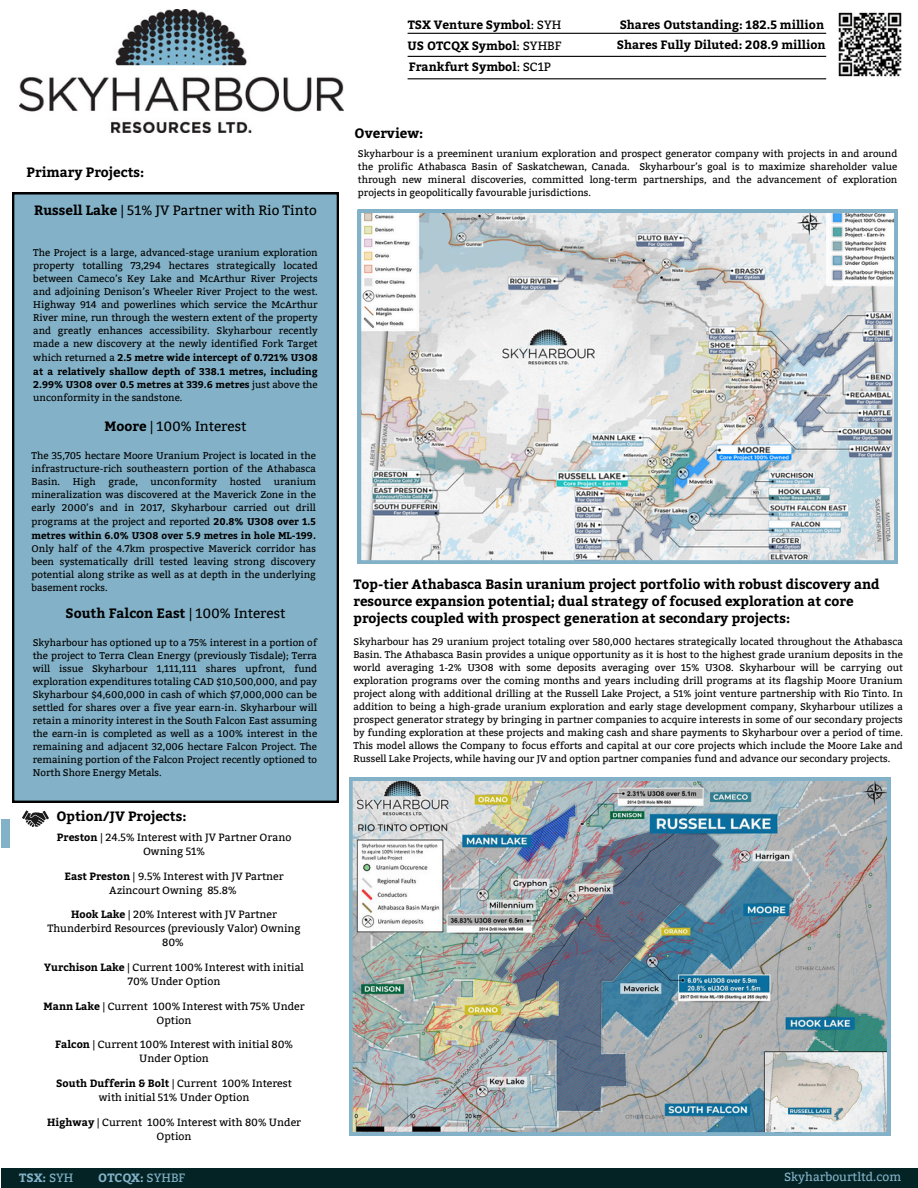
<style>
.page{position:relative;width:918px;height:1188px;background:#fff}
.page>*{position:absolute;margin:0;border:0;box-sizing:border-box;transform-origin:0 0}
.t1{font:700 13.5px/16.8px "Bitter";color:#000}
.t2{font:13.5px "Bitter";color:#000}
.t3{font:700 12px "Bitter";color:#000}
.t4{font:700 12px "Bitter";color:#83b2c8}
.t5{font:12px "Bitter";color:#83b2c8}
.t6{font:10.5px/14px "Bitter";color:#000;text-align:center}
.t7{font:9.75px/13px "Bitter";color:#000;text-align:justify}
.s1{font-weight:700}
.s2{font-weight:400}
</style>
<div class="page">
<img style="left:19px;top:10px;width:324px;height:122px">
<div style="left:12px;top:192px;width:327px;height:611px;background:#83b2c8"></div>
<svg style="left:358px;top:210px;width:539px;height:354px"></svg>
<div style="left:1px;top:1168px;width:917px;height:20px;background:#042324"></div>
<hr style="left:408px;top:33px;width:418px;height:1px;background:#000">
<hr style="left:408px;top:56px;width:418px;height:1px;background:#000">
<hr style="left:408px;top:78px;width:418px;height:1px;background:#000">
<div style="left:1px;top:819px;width:8px;height:28px;background:#83b2c8"></div>
<img style="left:838px;top:12px;width:64px;height:65px">
<svg style="left:22px;top:810px;width:27px;height:17px"></svg>
<img style="left:349px;top:778px;width:541px;height:357px">
<h5 class="t1" style="left:27px;top:163px;width:119px">Primary Projects:</h5>
<p class="t2" style="left:34px;top:202px;width:284px"><span class="s1">Russell Lake</span> | 51% JV Partner with Rio Tinto</p>
<p class="t7" style="left:33px;top:246px;width:286px">The Project is a large, advanced-stage uranium exploration property totalling 73,294 hectares strategically located between Cameco’s Key Lake and McArthur River Projects and adjoining Denison’s Wheeler River Project to the west.<br>Highway 914 and powerlines which service the McArthur River mine, run through the western extent of the property and greatly enhances accessibility. Skyharbour recently made a new discovery at the newly identified Fork Target which returned a <span class="s1">2.5 metre wide intercept of 0.721% U3O8 at a relatively shallow depth of 338.1 metres, including 2.99% U3O8 over 0.5 metres at 339.6 metres</span> just above the unconformity in the sandstone.</p>
<p class="t2" style="left:105px;top:419px;width:143px"><span class="s1">Moore</span> | 100% Interest</p>
<p class="t7" style="left:32px;top:450px;width:286px">The 35,705 hectare Moore Uranium Project is located in the infrastructure-rich southeastern portion of the Athabasca Basin.</p>
<p class="t7" style="left:73px;top:476px;width:25px">High</p>
<p class="t7" style="left:108px;top:476px;width:31px">grade,</p>
<p class="t7" style="left:151px;top:476px;width:68px">unconformity</p>
<p class="t7" style="left:230px;top:476px;width:33px">hosted</p>
<p class="t7" style="left:32px;top:475px;width:286px;text-indent:242px">uranium mineralization was discovered at the Maverick Zone in the early 2000’s and in 2017, Skyharbour carried out drill programs at the project and reported <span class="s1">20.8% U3O8 over 1.5 metres within 6.0% U3O8 over 5.9 metres in hole ML-199.<br></span>Only half of the 4.7km prospective Maverick corridor has been systematically drill tested leaving strong discovery potential along strike as well as at depth in the underlying basement rocks.</p>
<p class="t1" style="left:66px;top:604px;width:221px">South Falcon East <span class="s2">| 100% Interest</span></p>
<p class="t7" style="left:33px;top:636px;width:286px">Skyharbour has optioned up to a 75% interest in a portion of the project to Terra Clean Energy (previously Tisdale); Terra will issue Skyharbour 1,111,111 shares upfront, fund exploration expenditures totaling CAD $10,500,000, and pay Skyharbour $4,600,000 in cash of which $7,000,000 can be settled for shares over a five year earn-in. Skyharbour will retain a minority interest in the South Falcon East assuming the earn-in is completed as well as a 100% interest in the remaining and adjacent 32,006 hectare Falcon Project. The remaining portion of the Falcon Project recently optioned to North Shore Energy Metals.</p>
<h4 class="t1" style="left:56px;top:807px;width:132px">Option/JV Projects:</h4>
<p class="t6" style="left:57px;top:830px;width:236px"><span class="s1">Preston</span> | 24.5% Interest with JV Partner Orano<br>Owning 51%</p>
<h1 class="t6" style="left:65px;top:869px;width:221px"><span class="s1">East Preston</span> | 9.5% Interest with JV Partner<br>Azincourt Owning 85.8%</h1>
<p class="t6" style="left:48px;top:908px;width:255px"><span class="s1">Hook Lake</span> | 20% Interest with JV Partner<br>Thunderbird Resources (previously Valor) Owning<br>80%</p>
<h1 class="t6" style="left:44px;top:961px;width:261px"><span class="s1">Yurchison Lake</span> | Current 100% Interest with initial<br>70% Under Option</h1>
<h5 class="t6" style="left:44px;top:999px;width:263px"><span class="s1">Mann Lake</span> | Current 100% Interest with 75% Under<br>Option</h5>
<p class="t6" style="left:55px;top:1038px;width:239px"><span class="s1">Falcon</span> | Current 100% Interest with initial 80%<br>Under Option</p>
<p class="t6" style="left:56px;top:1077px;width:237px"><span class="s1">South Dufferin &amp; Bolt</span> | Current 100% Interest with initial 51% Under Option</p>
<h3 class="t6" style="left:47px;top:1115px;width:256px"><span class="s1">Highway</span> | Current 100% Interest with 80% Under<br>Option</h3>
<h2 class="t3" style="left:408px;top:16px;width:155px">TSX Venture Symbol<span class="s2">: SYH</span></h2>
<p class="t3" style="left:409px;top:58px;width:144px">Frankfurt Symbol<span class="s2">: SC1P</span></p>
<p class="t3" style="left:408px;top:37px;width:156px">US OTCQX Symbol<span class="s2">: SYHBF</span></p>
<h4 class="t3" style="left:620px;top:16px;width:206px">Shares Outstanding: 182.5 million</h4>
<h5 class="t3" style="left:617px;top:36px;width:210px">Shares Fully Diluted: 208.9 million</h5>
<h2 class="t1" style="left:355px;top:124px;width:70px">Overview:</h2>
<p class="t7" style="left:358px;top:147px;width:541px">Skyharbour is a preeminent uranium exploration and prospect generator company with projects in and around the prolific Athabasca Basin of Saskatchewan, Canada. Skyharbour’s goal is to maximize shareholder value through new mineral discoveries, committed long-term partnerships, and the advancement of exploration projects in geopolitically favourable jurisdictions.</p>
<p class="t1" style="left:354px;top:576px;width:528px">Top-tier Athabasca Basin uranium project portfolio with robust discovery and resource expansion potential; dual strategy of focused exploration at core projects coupled with prospect generation at secondary projects:</p>
<h1 class="t7" style="left:354px;top:635px;width:551px">Skyharbour has 29 uranium project totaling over 580,000 hectares strategically located throughout the Athabasca Basin. The Athabasca Basin provides a unique opportunity as it is host to the highest grade uranium deposits in the world averaging 1-2% U3O8 with some deposits averaging over 15% U3O8. Skyharbour will be carrying out exploration programs over the coming months and years including drill programs at its flagship Moore Uranium project along with additional drilling at the Russell Lake Project, a 51% joint venture partnership with Rio Tinto. In addition to being a high-grade uranium exploration and early stage development company, Skyharbour utilizes a prospect generator strategy by bringing in partner companies to acquire interests in some of our secondary projects by funding exploration at these projects and making cash and share payments to Skyharbour over a period of time.<br>This model allows the Company to focus efforts and capital at our core projects which include the Moore Lake and Russell Lake Projects, while having our JV and option partner companies fund and advance our secondary projects.</h1>
<p class="t4" style="left:19px;top:1169px;width:56px">TSX: <span class="s2">SYH</span></p>
<p class="t4" style="left:98px;top:1169px;width:89px">OTCQX: <span class="s2">SYHBF</span></p>
<p class="t5" style="left:784px;top:1170px;width:119px">Skyharbourtltd.com</p>
</div>
